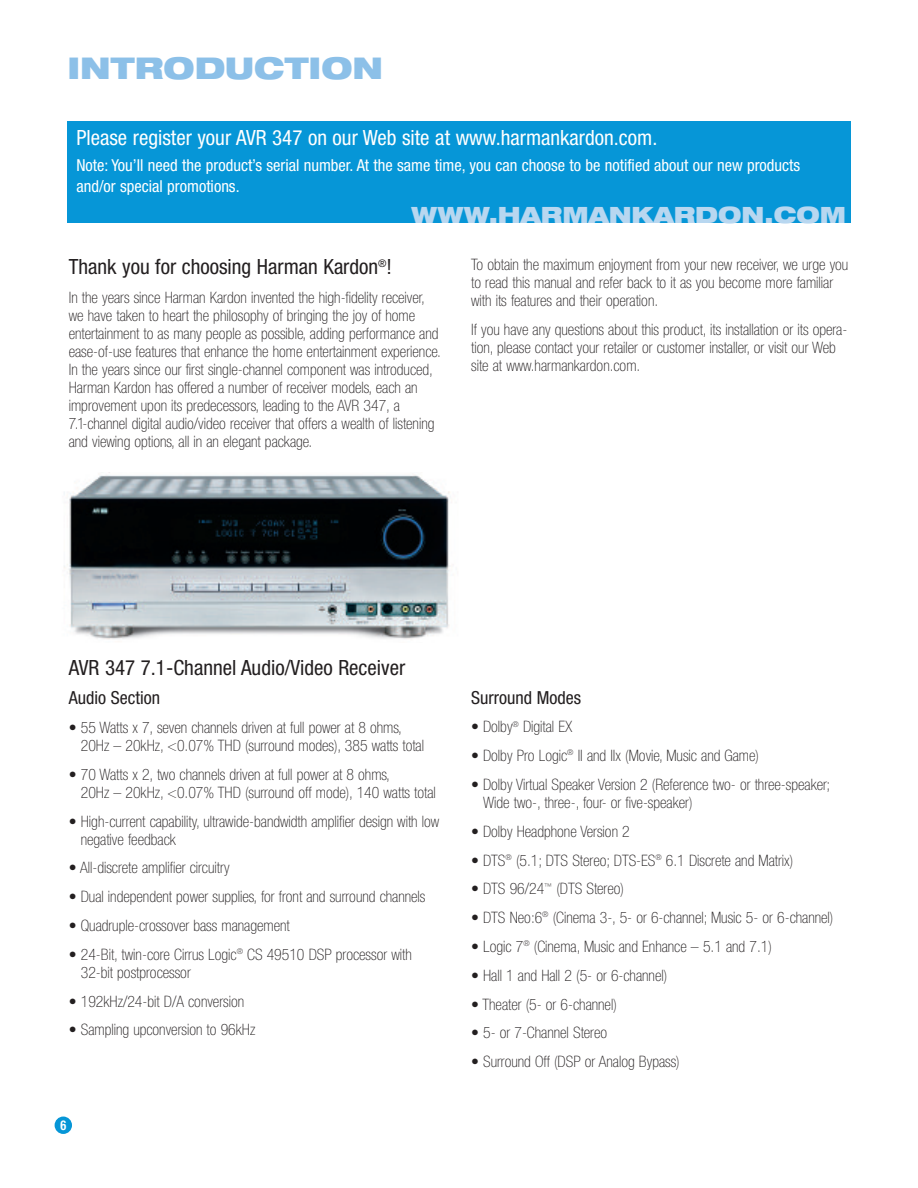
<style>
.page{position:relative;width:918px;height:1188px;background:#fff}
.page>*{position:absolute;margin:0;border:0;box-sizing:border-box;transform-origin:0 0}
.t1{font:900 expanded 30px "Helvetica Neue";color:#8cc0e8}
.t2{font:900 expanded 22.5px "Helvetica Neue";color:#b8d7f0}
.t3{font:condensed 21px "Helvetica Neue";color:#231f20}
.t4{font:condensed 21px "Helvetica Neue";color:#fff}
.t5{font:condensed 18px "Helvetica Neue";color:#231f20}
.t6{font:condensed 16.5px/21px "Helvetica Neue";color:#fff}
.t7{font:100 condensed 15.75px/18px "Helvetica Neue";color:#231f20}
.t8{font:700 condensed 13.5px "Helvetica Neue";color:#fff;scale:.9 1}
</style>
<div class="page">
<div style="left:55px;top:1117px;width:17px;height:17px;background:#0696d7;border-radius:50%"></div>
<img style="left:64px;top:472px;width:386px;height:168px">
<div style="left:68px;top:122px;width:783px;height:101px;background:#0696d7"></div>
<h1 class="t1" style="left:68px;top:57px;width:317px">INTRODUCTION</h1>
<h3 class="t4" style="left:76px;top:130px;width:583px">Please register your AVR 347 on our Web site at www.harmankardon.com.</h3>
<p class="t6" style="left:76px;top:156px;width:725px">Note: You’ll need the product’s serial number. At the same time, you can choose to be notified about our new products and/or special promotions.</p>
<h2 class="t2" style="left:411px;top:206px;width:437px">WWW.HARMANKARDON.COM</h2>
<h3 class="t3" style="left:69px;top:259px;width:325px">Thank you for choosing Harman Kardon<sup>®</sup>!</h3>
<p class="t7" style="left:69px;top:290px;width:373px">In the years since Harman Kardon invented the high-fidelity receiver, we have taken to heart the philosophy of bringing the joy of home entertainment to as many people as possible, adding performance and ease-of-use features that enhance the home entertainment experience.<br>In the years since our first single-channel component was introduced, Harman Kardon has offered a number of receiver models, each an improvement upon its predecessors, leading to the AVR 347, a 7.1-channel digital audio/video receiver that offers a wealth of listening and viewing options, all in an elegant package.</p>
<p class="t7" style="left:471px;top:257px;width:379px">To obtain the maximum enjoyment from your new receiver, we urge you to read this manual and refer back to it as you become more familiar with its features and their operation.</p>
<p class="t7" style="left:471px;top:322px;width:378px">If you have any questions about this product, its installation or its opera&shy;tion, please contact your retailer or customer installer, or visit our Web site at www.harmankardon.com.</p>
<h3 class="t3" style="left:69px;top:660px;width:338px">AVR 347 7.1-Channel Audio/Video Receiver</h3>
<p class="t5" style="left:69px;top:691px;width:93px">Audio Section</p>
<p class="t7" style="left:81px;top:720px;width:345px;text-indent:-12px">• 55 Watts x 7, seven channels driven at full power at 8 ohms,<br>20Hz – 20kHz, &lt;0.07% THD (surround modes), 385 watts total</p>
<p class="t7" style="left:81px;top:767px;width:357px;text-indent:-12px">• 70 Watts x 2, two channels driven at full power at 8 ohms,<br>20Hz – 20kHz, &lt;0.07% THD (surround off mode), 140 watts total</p>
<p class="t7" style="left:81px;top:813px;width:360px;text-indent:-12px">• High-current capability, ultrawide-bandwidth amplifier design with low negative feedback</p>
<p class="t7" style="left:69px;top:860px;width:162px">• All-discrete amplifier circuitry</p>
<p class="t7" style="left:69px;top:889px;width:358px">• Dual independent power supplies, for front and surround channels</p>
<p class="t7" style="left:69px;top:918px;width:223px">• Quadruple-crossover bass management</p>
<p class="t7" style="left:81px;top:947px;width:333px;text-indent:-12px">• 24-Bit, twin-core Cirrus Logic<sup>®</sup> CS 49510 DSP processor with<br>32-bit postprocessor</p>
<p class="t7" style="left:69px;top:993px;width:177px">• 192kHz/24-bit D/A conversion</p>
<p class="t7" style="left:69px;top:1022px;width:188px">• Sampling upconversion to 96kHz</p>
<p class="t8" style="left:61px;top:1120px;width:8px">6</p>
<p class="t5" style="left:471px;top:691px;width:112px">Surround Modes</p>
<p class="t7" style="left:471px;top:719px;width:103px">• Dolby<sup>®</sup> Digital EX</p>
<p class="t7" style="left:471px;top:748px;width:289px">• Dolby Pro Logic<sup>®</sup> II and IIx (Movie, Music and Game)</p>
<p class="t7" style="left:483px;top:777px;width:349px;text-indent:-12px">• Dolby Virtual Speaker Version 2 (Reference two- or three-speaker;<br>Wide two-, three-, four- or five-speaker)</p>
<p class="t7" style="left:471px;top:823px;width:160px">• Dolby Headphone Version 2</p>
<p class="t7" style="left:471px;top:852px;width:324px">• DTS<sup>®</sup> (5.1; DTS Stereo; DTS-ES<sup>®</sup> 6.1 Discrete and Matrix)</p>
<p class="t7" style="left:471px;top:881px;width:154px">• DTS 96/24<sup>™</sup> (DTS Stereo)</p>
<p class="t7" style="left:471px;top:910px;width:364px">• DTS Neo:6<sup>®</sup> (Cinema 3-, 5- or 6-channel; Music 5- or 6-channel)</p>
<p class="t7" style="left:471px;top:939px;width:302px">• Logic 7<sup>®</sup> (Cinema, Music and Enhance – 5.1 and 7.1)</p>
<p class="t7" style="left:471px;top:967px;width:198px">• Hall 1 and Hall 2 (5- or 6-channel)</p>
<p class="t7" style="left:471px;top:996px;width:147px">• Theater (5- or 6-channel)</p>
<p class="t7" style="left:471px;top:1025px;width:138px">• 5- or 7-Channel Stereo</p>
<p class="t7" style="left:471px;top:1054px;width:210px">• Surround Off (DSP or Analog Bypass)</p>
</div>
